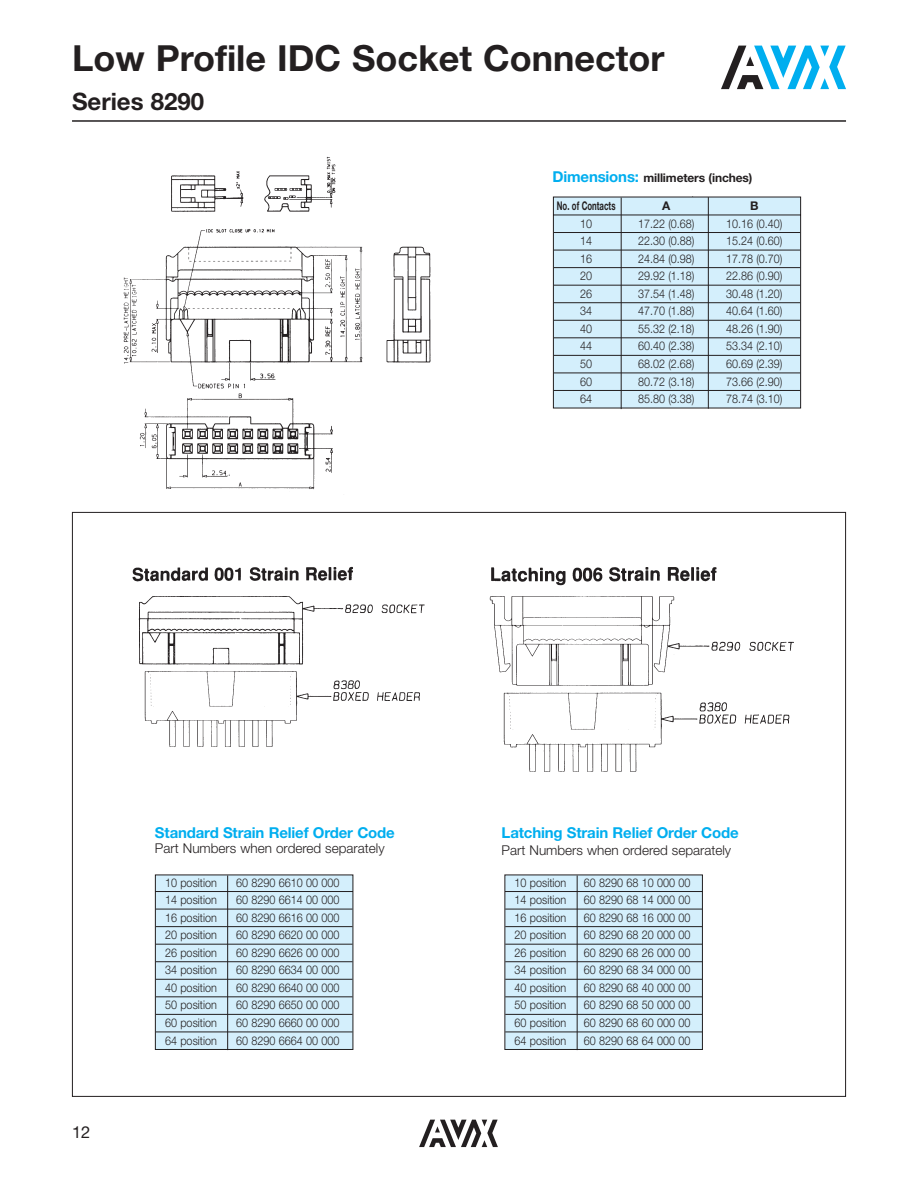
<style>
.page{position:relative;width:918px;height:1188px;background:#fff}
.page>*{position:absolute;margin:0;border:0;box-sizing:border-box;transform-origin:0 0}
.t1{font:700 36px "Helvetica Neue LT Std";color:#231f20}
.t2{font:700 24px "Helvetica Neue LT Std";color:#231f20}
.t3{font:16.5px "Helvetica Neue";color:#231f20}
.t4{font:700 15px "Helvetica Neue LT Std";letter-spacing:-.01em;color:#00aeef}
.t5{font:300 13.5px "Helvetica Neue";color:#231f20}
.t6{font:300 13.5px "Helvetica Neue LT Std";color:#231f20}
.t7{font:300 12px "Helvetica Neue";color:#231f20;scale:.9 1}
.t8{font:700 12px "Helvetica Neue LT Std";letter-spacing:-.01em;color:#231f20}
.t9{font:700 12px "Helvetica Neue";color:#231f20;scale:.65 1}
.t10{font:700 12px "Helvetica Neue";color:#231f20}
.s1{font-size:15px;color:#00aeef}
</style>
<div class="page">
<svg style="left:721px;top:46px;width:125px;height:43px"></svg>
<svg style="left:419px;top:1120px;width:79px;height:27px"></svg>
<hr style="left:72px;top:120px;width:774px;height:2px;background:#231f20">
<svg style="left:553px;top:196px;width:248px;height:213px;background:#cde7f3"></svg>
<hr style="left:554px;top:232px;width:246px;height:1px;background:#231f20">
<hr style="left:554px;top:250px;width:246px;height:1px;background:#231f20">
<hr style="left:554px;top:267px;width:246px;height:1px;background:#231f20">
<hr style="left:554px;top:285px;width:246px;height:1px;background:#231f20">
<hr style="left:554px;top:302px;width:246px;height:1px;background:#231f20">
<hr style="left:554px;top:320px;width:246px;height:1px;background:#231f20">
<hr style="left:554px;top:337px;width:246px;height:1px;background:#231f20">
<hr style="left:554px;top:355px;width:246px;height:1px;background:#231f20">
<hr style="left:554px;top:373px;width:246px;height:1px;background:#231f20">
<hr style="left:554px;top:390px;width:246px;height:1px;background:#231f20">
<hr style="left:621px;top:198px;width:1px;height:211px;background:#231f20">
<hr style="left:708px;top:197px;width:1px;height:212px;background:#231f20">
<svg style="left:155px;top:874px;width:199px;height:176px;background:#cbe5f1"></svg>
<hr style="left:156px;top:909px;width:197px;height:1px;background:#231f20">
<hr style="left:156px;top:926px;width:197px;height:1px;background:#231f20">
<hr style="left:156px;top:944px;width:197px;height:1px;background:#231f20">
<hr style="left:156px;top:961px;width:197px;height:1px;background:#231f20">
<hr style="left:156px;top:979px;width:197px;height:1px;background:#231f20">
<hr style="left:156px;top:996px;width:197px;height:1px;background:#231f20">
<hr style="left:156px;top:1014px;width:197px;height:1px;background:#231f20">
<hr style="left:156px;top:1032px;width:197px;height:1px;background:#231f20">
<hr style="left:227px;top:876px;width:1px;height:174px;background:#231f20">
<svg style="left:504px;top:874px;width:199px;height:176px;background:#cce6f2"></svg>
<hr style="left:505px;top:909px;width:197px;height:1px;background:#231f20">
<hr style="left:505px;top:926px;width:197px;height:1px;background:#231f20">
<hr style="left:505px;top:944px;width:197px;height:1px;background:#231f20">
<hr style="left:505px;top:961px;width:197px;height:1px;background:#231f20">
<hr style="left:505px;top:979px;width:197px;height:1px;background:#231f20">
<hr style="left:505px;top:996px;width:197px;height:1px;background:#231f20">
<hr style="left:505px;top:1014px;width:197px;height:1px;background:#231f20">
<hr style="left:505px;top:1032px;width:197px;height:1px;background:#231f20">
<hr style="left:577px;top:876px;width:1px;height:174px;background:#231f20">
<img style="left:123px;top:156px;width:308px;height:334px">
<img style="left:132px;top:566px;width:293px;height:181px">
<img style="left:489px;top:567px;width:305px;height:205px">
<h1 class="t1" style="left:72px;top:45px;width:594px">Low Profile IDC Socket Connector</h1>
<h2 class="t2" style="left:72px;top:93px;width:134px">Series 8290</h2>
<p class="t8" style="left:552px;top:173px;width:201px"><span class="s1">Dimensions:</span> millimeters (inches)</p>
<p class="t9" style="left:557px;top:202px;width:92px">No. of Contacts</p>
<p class="t10" style="left:662px;top:202px;width:10px">A</p>
<p class="t10" style="left:750px;top:202px;width:10px">B</p>
<p class="t7" style="left:580px;top:219px;width:15px">10</p>
<p class="t7" style="left:638px;top:219px;width:64px">17.22 (0.68)</p>
<p class="t7" style="left:726px;top:219px;width:64px">10.16 (0.40)</p>
<p class="t7" style="left:580px;top:237px;width:15px">14</p>
<p class="t7" style="left:638px;top:237px;width:64px">22.30 (0.88)</p>
<p class="t7" style="left:726px;top:237px;width:64px">15.24 (0.60)</p>
<p class="t7" style="left:580px;top:254px;width:15px">16</p>
<p class="t7" style="left:638px;top:254px;width:64px">24.84 (0.98)</p>
<p class="t7" style="left:726px;top:254px;width:64px">17.78 (0.70)</p>
<p class="t7" style="left:580px;top:272px;width:15px">20</p>
<p class="t7" style="left:638px;top:272px;width:64px">29.92 (1.18)</p>
<p class="t7" style="left:726px;top:272px;width:64px">22.86 (0.90)</p>
<p class="t7" style="left:580px;top:289px;width:15px">26</p>
<p class="t7" style="left:638px;top:289px;width:64px">37.54 (1.48)</p>
<p class="t7" style="left:726px;top:289px;width:64px">30.48 (1.20)</p>
<p class="t7" style="left:580px;top:307px;width:15px">34</p>
<p class="t7" style="left:638px;top:307px;width:64px">47.70 (1.88)</p>
<p class="t7" style="left:726px;top:307px;width:64px">40.64 (1.60)</p>
<p class="t7" style="left:580px;top:324px;width:15px">40</p>
<p class="t7" style="left:638px;top:324px;width:64px">55.32 (2.18)</p>
<p class="t7" style="left:726px;top:324px;width:64px">48.26 (1.90)</p>
<p class="t7" style="left:580px;top:342px;width:15px">44</p>
<p class="t7" style="left:638px;top:342px;width:64px">60.40 (2.38)</p>
<p class="t7" style="left:726px;top:342px;width:64px">53.34 (2.10)</p>
<p class="t7" style="left:580px;top:359px;width:15px">50</p>
<p class="t7" style="left:638px;top:359px;width:64px">68.02 (2.68)</p>
<p class="t7" style="left:726px;top:359px;width:64px">60.69 (2.39)</p>
<p class="t7" style="left:580px;top:377px;width:15px">60</p>
<p class="t7" style="left:638px;top:377px;width:64px">80.72 (3.18)</p>
<p class="t7" style="left:726px;top:377px;width:64px">73.66 (2.90)</p>
<p class="t7" style="left:580px;top:395px;width:15px">64</p>
<p class="t7" style="left:638px;top:395px;width:64px">85.80 (3.38)</p>
<p class="t7" style="left:726px;top:395px;width:64px">78.74 (3.10)</p>
<h3 class="t3" style="left:72px;top:1126px;width:20px">12</h3>
<p class="t4" style="left:155px;top:828px;width:241px">Standard Strain Relief Order Code</p>
<p class="t5" style="left:155px;top:844px;width:231px">Part Numbers when ordered separately</p>
<p class="t7" style="left:165px;top:878px;width:59px">10 position</p>
<p class="t7" style="left:236px;top:878px;width:116px">60 8290 6610 00 000</p>
<p class="t7" style="left:165px;top:896px;width:59px">14 position</p>
<p class="t7" style="left:236px;top:896px;width:116px">60 8290 6614 00 000</p>
<p class="t7" style="left:165px;top:913px;width:59px">16 position</p>
<p class="t7" style="left:236px;top:913px;width:116px">60 8290 6616 00 000</p>
<p class="t7" style="left:165px;top:931px;width:59px">20 position</p>
<p class="t7" style="left:236px;top:931px;width:116px">60 8290 6620 00 000</p>
<p class="t7" style="left:165px;top:948px;width:59px">26 position</p>
<p class="t7" style="left:236px;top:948px;width:116px">60 8290 6626 00 000</p>
<p class="t7" style="left:165px;top:966px;width:59px">34 position</p>
<p class="t7" style="left:236px;top:966px;width:116px">60 8290 6634 00 000</p>
<p class="t7" style="left:165px;top:983px;width:59px">40 position</p>
<p class="t7" style="left:236px;top:983px;width:116px">60 8290 6640 00 000</p>
<p class="t7" style="left:165px;top:1001px;width:59px">50 position</p>
<p class="t7" style="left:236px;top:1001px;width:116px">60 8290 6650 00 000</p>
<p class="t7" style="left:165px;top:1018px;width:59px">60 position</p>
<p class="t7" style="left:236px;top:1018px;width:116px">60 8290 6660 00 000</p>
<p class="t7" style="left:165px;top:1036px;width:59px">64 position</p>
<p class="t7" style="left:236px;top:1036px;width:116px">60 8290 6664 00 000</p>
<p class="t4" style="left:502px;top:827px;width:239px">Latching Strain Relief Order Code</p>
<p class="t6" style="left:502px;top:845px;width:231px">Part Numbers when ordered separately</p>
<p class="t7" style="left:515px;top:878px;width:59px">10 position</p>
<p class="t7" style="left:584px;top:878px;width:120px">60 8290 68 10 000 00</p>
<p class="t7" style="left:515px;top:896px;width:59px">14 position</p>
<p class="t7" style="left:584px;top:896px;width:120px">60 8290 68 14 000 00</p>
<p class="t7" style="left:515px;top:913px;width:59px">16 position</p>
<p class="t7" style="left:584px;top:913px;width:120px">60 8290 68 16 000 00</p>
<p class="t7" style="left:515px;top:931px;width:59px">20 position</p>
<p class="t7" style="left:584px;top:931px;width:120px">60 8290 68 20 000 00</p>
<p class="t7" style="left:515px;top:948px;width:59px">26 position</p>
<p class="t7" style="left:584px;top:948px;width:120px">60 8290 68 26 000 00</p>
<p class="t7" style="left:515px;top:966px;width:59px">34 position</p>
<p class="t7" style="left:584px;top:966px;width:120px">60 8290 68 34 000 00</p>
<p class="t7" style="left:515px;top:983px;width:59px">40 position</p>
<p class="t7" style="left:584px;top:983px;width:120px">60 8290 68 40 000 00</p>
<p class="t7" style="left:515px;top:1001px;width:59px">50 position</p>
<p class="t7" style="left:584px;top:1001px;width:120px">60 8290 68 50 000 00</p>
<p class="t7" style="left:515px;top:1018px;width:59px">60 position</p>
<p class="t7" style="left:584px;top:1018px;width:120px">60 8290 68 60 000 00</p>
<p class="t7" style="left:515px;top:1036px;width:59px">64 position</p>
<p class="t7" style="left:584px;top:1036px;width:120px">60 8290 68 64 000 00</p>
</div>
